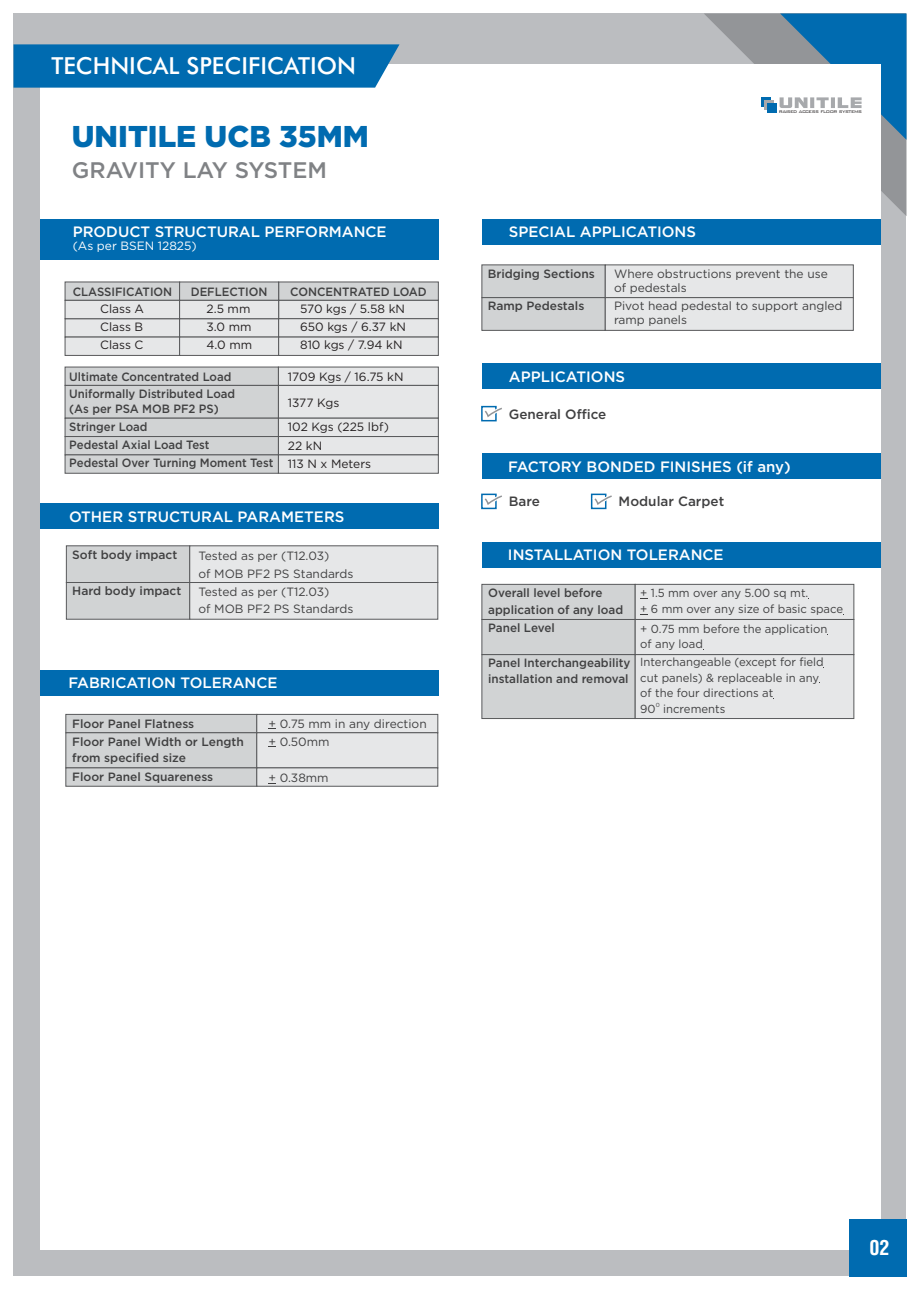
<style>
.page{position:relative;width:920px;height:1290px;background:#fff}
.page>*{position:absolute;margin:0;border:0;box-sizing:border-box;transform-origin:0 0}
.t1{font:900 30px "Gotham";color:#006bb0}
.t2{font:500 23.55px "Futura BT";color:#fff}
.t3{font:500 22.5px "Gotham";color:#808285}
.t4{font:700 condensed 20.25px "Helvetica";color:#fff}
.t5{font:500 15px "Gotham";color:#fff}
.t6{font:500 13.5px "Gotham";color:#404041}
.t7{font:500 12px/16.2px "Gotham";color:#404041}
.t8{font:12px/17.7px "Gotham";color:#404041}
.t9{font:500 12px/18px "Gotham";color:#404041;scale:.95 1}
.t10{font:12px/18px "Gotham";color:#231f20}
.t11{font:12px "Gotham";color:#fff}
.t12{font:11.7px/15.6px "Gotham";color:#404041}
.t13{font:5.85px "Gotham";color:#404041}
.t14{font:300 5.1px "Bank Gothic BT";letter-spacing:-.1em;color:#231f20}
</style>
<div class="page">
<div style="left:14px;top:14px;width:892px;height:1262px;background:#bbbdc0"></div>
<div style="left:40px;top:64px;width:840px;height:1186px;background:#fff"></div>
<svg style="left:704px;top:14px;width:202px;height:202px"></svg>
<svg style="left:761px;top:97px;width:10px;height:10px"></svg>
<div style="left:764px;top:101px;width:10px;height:9px;background:#a7a9ac"></div>
<div style="left:767px;top:103px;width:10px;height:10px;background:#006bb0"></div>
<svg style="left:14px;top:44px;width:385px;height:44px;background:#0a70b2"></svg>
<div style="left:849px;top:1219px;width:57px;height:57px;background:#006bb0"></div>
<div style="left:40px;top:503px;width:398px;height:26px;background:#006bb0"></div>
<svg style="left:66px;top:545px;width:372px;height:74px;background:#d9dadb"></svg>
<svg style="left:482px;top:584px;width:372px;height:135px;background:#d7d9da"></svg>
<div style="left:40px;top:670px;width:398px;height:26px;background:#006bb0"></div>
<svg style="left:66px;top:714px;width:372px;height:72px;background:#d3d5d6"></svg>
<div style="left:482px;top:363px;width:398px;height:26px;background:#006bb0"></div>
<div style="left:482px;top:453px;width:398px;height:26px;background:#006bb0"></div>
<div style="left:481px;top:406px;width:16px;height:15px;border:2px solid #006bb0"></div>
<svg style="left:482px;top:405px;width:20px;height:17px"></svg>
<div style="left:481px;top:494px;width:16px;height:15px;border:2px solid #006bb0"></div>
<svg style="left:482px;top:493px;width:20px;height:16px"></svg>
<svg style="left:591px;top:493px;width:21px;height:16px"></svg>
<div style="left:482px;top:542px;width:398px;height:25px;background:#006bb0"></div>
<svg style="left:482px;top:265px;width:372px;height:66px;background:#d9dadb"></svg>
<div style="left:482px;top:219px;width:398px;height:26px;background:#006bb0"></div>
<div style="left:40px;top:219px;width:398px;height:40px;background:#006bb0"></div>
<svg style="left:65px;top:282px;width:374px;height:74px;background:#d5d7d8"></svg>
<svg style="left:65px;top:367px;width:374px;height:107px;background:#d1d3d4"></svg>
<h2 class="t2" style="left:52px;top:57px;width:306px">TECHNICAL SPECIFICATION</h2>
<h1 class="t1" style="left:72px;top:125px;width:299px">UNITILE UCB 35MM</h1>
<h3 class="t3" style="left:72px;top:162px;width:257px">GRAVITY LAY SYSTEM</h3>
<p class="t5" style="left:73px;top:226px;width:316px">PRODUCT STRUCTURAL PERFORMANCE</p>
<p class="t11" style="left:73px;top:241px;width:126px">(As per BSEN 12825)</p>
<p class="t9" style="left:73px;top:283px;width:106px">CLASSIFICATION</p>
<p class="t9" style="left:191px;top:283px;width:82px">DEFLECTION</p>
<p class="t9" style="left:290px;top:283px;width:145px">CONCENTRATED LOAD</p>
<p class="t10" style="left:100px;top:301px;width:45px;text-align:justify">Class A Class B Class C</p>
<p class="t10" style="left:207px;top:301px;width:47px">2.5 mm<br>3.0 mm<br>4.0 mm</p>
<p class="t10" style="left:300px;top:301px;width:107px;text-align:justify">570 kgs / 5.58 kN 650 kgs / 6.37 kN 810 kgs / 7.94 kN</p>
<p class="t10" style="left:288px;top:364px;width:117px;line-height:26.2px">1709 Kgs / 16.75 kN<br>1377 Kgs</p>
<p class="t10" style="left:288px;top:419px;width:103px">102 Kgs (225 lbf)</p>
<p class="t9" style="left:69px;top:368px;width:176px;line-height:17.5px">Ultimate Concentrated Load<br>Uniformally Distributed Load</p>
<p class="t9" style="left:69px;top:401px;width:216px">(As per PSA MOB PF2 PS)<br>Stringer Load<br>Pedestal Axial Load Test<br>Pedestal Over Turning Moment Test</p>
<p class="t10" style="left:288px;top:437px;width:85px">22 kN<br>113 N x Meters</p>
<p class="t5" style="left:69px;top:511px;width:277px">OTHER STRUCTURAL PARAMETERS</p>
<p class="t7" style="left:72px;top:547px;width:106px">Soft body impact</p>
<p class="t7" style="left:72px;top:583px;width:110px">Hard body impact</p>
<p class="t8" style="left:199px;top:548px;width:156px">Tested as per (T12.03)<br>of MOB PF2 PS Standards<br>Tested as per (T12.03)<br>of MOB PF2 PS Standards</p>
<p class="t5" style="left:69px;top:677px;width:210px">FABRICATION TOLERANCE</p>
<p class="t7" style="left:72px;top:715px;width:173px;line-height:18.5px">Floor Panel Flatness<br>Floor Panel Width or Length</p>
<p class="t7" style="left:72px;top:749px;width:143px;line-height:18.5px">from specified size<br>Floor Panel Squareness</p>
<p class="t8" style="left:268px;top:715px;width:160px;line-height:18.1px">+ 0.75 mm in any direction + 0.50mm</p>
<p class="t8" style="left:268px;top:770px;width:62px">+ 0.38mm</p>
<p class="t5" style="left:509px;top:226px;width:189px">SPECIAL APPLICATIONS</p>
<p class="t14" style="left:779px;top:109px;width:85px">RAISED ACCESS FLOOR SYSTEMS</p>
<p class="t7" style="left:488px;top:266px;width:109px">Bridging Sections</p>
<p class="t7" style="left:488px;top:299px;width:98px">Ramp Pedestals</p>
<p class="t8" style="left:614px;top:268px;width:215px;line-height:13.8px">Where obstructions prevent the use of pedestals</p>
<p class="t8" style="left:614px;top:300px;width:230px;line-height:13.8px">Pivot head pedestal to support angled ramp panels</p>
<p class="t5" style="left:509px;top:371px;width:118px">APPLICATIONS</p>
<p class="t6" style="left:509px;top:409px;width:99px">General Office</p>
<p class="t5" style="left:508px;top:461px;width:284px">FACTORY BONDED FINISHES (if any)</p>
<p class="t6" style="left:509px;top:496px;width:33px">Bare</p>
<p class="t6" style="left:619px;top:496px;width:107px">Modular Carpet</p>
<p class="t5" style="left:508px;top:549px;width:217px">INSTALLATION TOLERANCE</p>
<p class="t7" style="left:488px;top:586px;width:136px">Overall level before application of any load</p>
<p class="t7" style="left:488px;top:621px;width:68px">Panel Level</p>
<p class="t7" style="left:488px;top:655px;width:144px">Panel Interchangeability installation and removal</p>
<p class="t12" style="left:640px;top:586px;width:204px">+ 1.5 mm over any 5.00 sq mt.<br>+ 6 mm over any size of basic space</p>
<p class="t12" style="left:640px;top:622px;width:189px">+ 0.75 mm before the application of any load</p>
<p class="t12" style="left:640px;top:655px;width:185px">Interchangeable (except for field cut panels) &amp; replaceable in any of the four directions at</p>
<p class="t13" style="left:656px;top:703px;width:6px">0</p>
<p class="t12" style="left:640px;top:702px;width:87px">90 increments</p>
<h3 class="t4" style="left:869px;top:1240px;width:22px">02</h3>
</div>
